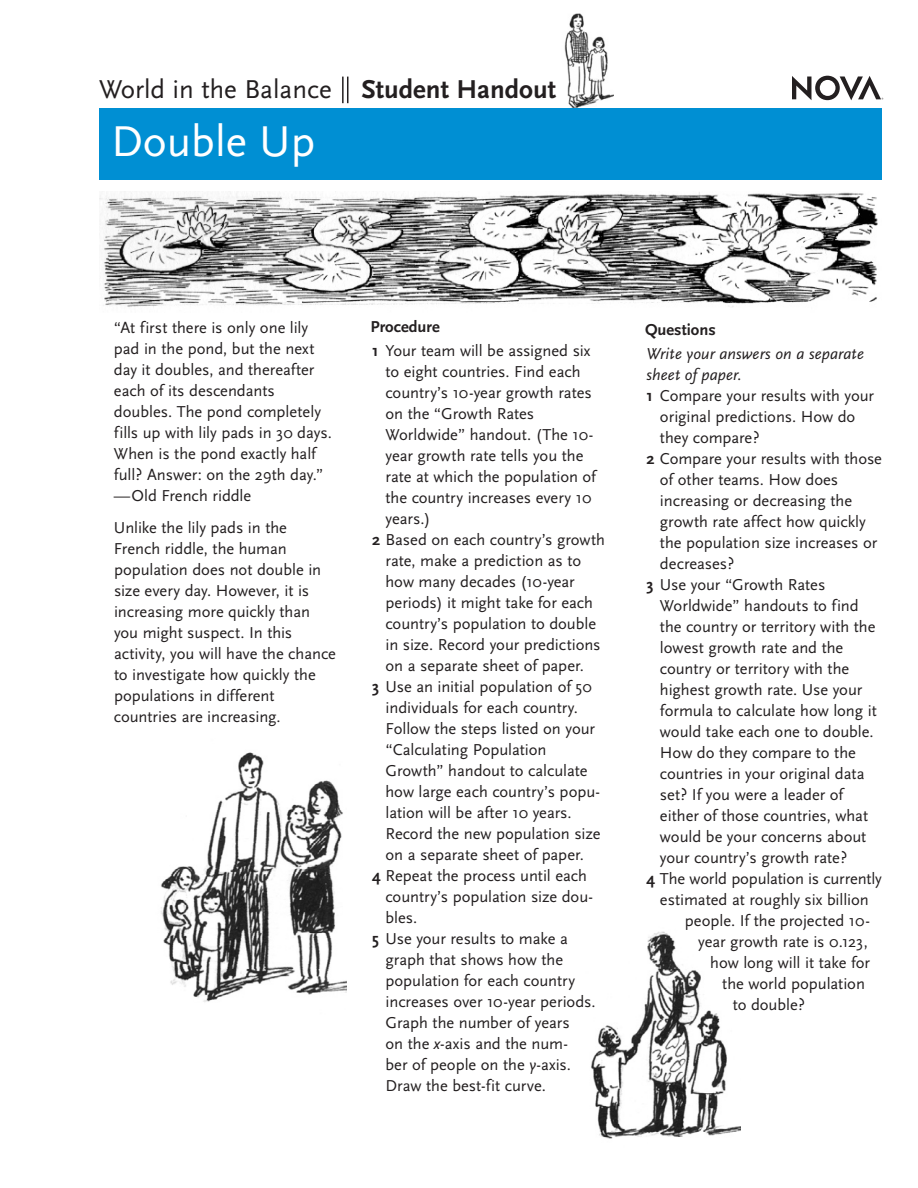
<style>
.page{position:relative;width:918px;height:1188px;background:#fff}
.page>*{position:absolute;margin:0;border:0;box-sizing:border-box;transform-origin:0 0}
.t1{font:45px "Scala Sans";color:#fff}
.t2{font:27px "Scala Sans";color:#231f20}
.t3{font:16.5px/21px "Scala Sans";letter-spacing:-.005em;color:#231f20}
.t4{font:italic 16.5px "Scala Sans";letter-spacing:.005em;color:#231f20}
.t5{font:700 16.5px "Scala Sans";color:#231f20}
.s1{font-weight:700}
.s2{font-style:italic}
</style>
<div class="page">
<svg style="left:792px;top:76px;width:91px;height:24px"></svg>
<img style="left:591px;top:931px;width:149px;height:208px">
<img style="left:564px;top:13px;width:50px;height:95px">
<div style="left:99px;top:108px;width:783px;height:71px;background:#008fd3"></div>
<img style="left:161px;top:752px;width:185px;height:250px">
<hr style="left:342px;top:77px;width:2px;height:26px;background:#231f20">
<svg style="left:347px;top:77px;width:1px;height:26px"></svg>
<img style="left:99px;top:191px;width:779px;height:116px">
<h2 class="t2" style="left:99px;top:75px;width:459px">World in the Balance <span class="s1">Student Handout</span></h2>
<h1 class="t1" style="left:111px;top:117px;width:206px">Double Up</h1>
<p class="t3" style="left:114px;top:318px;width:219px">“At first there is only one lily pad in the pond, but the next day it doubles, and thereafter each of its descendants doubles. The pond completely fills up with lily pads in 30 days.<br>When is the pond exactly half full? Answer: on the 29th day.” —Old French riddle</p>
<p class="t3" style="left:114px;top:517px;width:223px">Unlike the lily pads in the<br>French riddle, the human population does not double in size every day. However, it is increasing more quickly than you might suspect. In this activity, you will have the chance to investigate how quickly the populations in different countries are increasing.</p>
<p class="t3" style="left:370px;top:315px;width:222px;line-height:24px"><span class="s1">Procedure<br>1</span> Your team will be assigned six</p>
<p class="t3" style="left:385px;top:361px;width:197px">to eight countries. Find each</p>
<p class="t3" style="left:385px;top:382px;width:208px">country’s 10-year growth rates</p>
<p class="t3" style="left:385px;top:403px;width:150px">on the “Growth Rates</p>
<p class="t3" style="left:385px;top:424px;width:209px">Worldwide” handout. (The 10-</p>
<p class="t3" style="left:385px;top:445px;width:199px">year growth rate tells you the</p>
<p class="t3" style="left:385px;top:466px;width:212px">rate at which the population of</p>
<p class="t3" style="left:385px;top:487px;width:207px">the country increases every 10</p>
<p class="t3" style="left:385px;top:508px;width:46px">years.)</p>
<p class="t3" style="left:372px;top:529px;width:235px"><span class="s1">2</span> Based on each country’s growth</p>
<p class="t3" style="left:385px;top:550px;width:197px">rate, make a prediction as to</p>
<p class="t3" style="left:385px;top:571px;width:191px">how many decades (10-year</p>
<p class="t3" style="left:385px;top:592px;width:209px">periods) it might take for each</p>
<p class="t3" style="left:385px;top:613px;width:212px">country’s population to double</p>
<p class="t3" style="left:385px;top:634px;width:217px">in size. Record your predictions</p>
<p class="t3" style="left:385px;top:655px;width:200px">on a separate sheet of paper.</p>
<p class="t3" style="left:372px;top:676px;width:221px"><span class="s1">3</span> Use an initial population of 50</p>
<p class="t3" style="left:385px;top:697px;width:194px">individuals for each country.</p>
<p class="t3" style="left:385px;top:718px;width:211px">Follow the steps listed on your</p>
<p class="t3" style="left:385px;top:739px;width:163px">“Calculating Population</p>
<p class="t3" style="left:385px;top:760px;width:204px">Growth” handout to calculate</p>
<p class="t3" style="left:385px;top:781px;width:216px">how large each country’s popu-</p>
<p class="t3" style="left:385px;top:802px;width:188px">lation will be after 10 years.</p>
<p class="t3" style="left:385px;top:823px;width:217px">Record the new population size</p>
<p class="t3" style="left:385px;top:844px;width:200px">on a separate sheet of paper.</p>
<p class="t3" style="left:372px;top:865px;width:217px"><span class="s1">4</span> Repeat the process until each</p>
<p class="t3" style="left:385px;top:886px;width:209px">country’s population size dou-</p>
<p class="t3" style="left:386px;top:907px;width:33px">bles.</p>
<p class="t3" style="left:372px;top:928px;width:197px"><span class="s1">5</span> Use your results to make a</p>
<p class="t3" style="left:385px;top:949px;width:179px">graph that shows how the</p>
<p class="t3" style="left:386px;top:970px;width:191px">population for each country</p>
<p class="t3" style="left:386px;top:991px;width:212px">increases over 10-year periods.</p>
<p class="t3" style="left:386px;top:1012px;width:186px">Graph the number of years</p>
<p class="t3" style="left:386px;top:1033px;width:184px">on the <span class="s2">x</span>-axis and the num-</p>
<p class="t3" style="left:385px;top:1054px;width:187px">ber of people on the <span class="s2">y</span>-axis.</p>
<p class="t3" style="left:386px;top:1075px;width:162px">Draw the best-fit curve.</p>
<p class="t5" style="left:645px;top:321px;width:72px">Questions</p>
<p class="t4" style="left:646px;top:344px;width:219px">Write your answers on a separate</p>
<p class="t4" style="left:646px;top:365px;width:97px">sheet of paper.</p>
<p class="t3" style="left:646px;top:385px;width:229px"><span class="s1">1</span> Compare your results with your</p>
<p class="t3" style="left:660px;top:406px;width:197px">original predictions. How do</p>
<p class="t3" style="left:660px;top:427px;width:101px">they compare?</p>
<p class="t3" style="left:646px;top:448px;width:237px"><span class="s1">2</span> Compare your results with those</p>
<p class="t3" style="left:660px;top:469px;width:180px">of other teams. How does</p>
<p class="t3" style="left:660px;top:490px;width:194px">increasing or decreasing the</p>
<p class="t3" style="left:660px;top:511px;width:207px">growth rate affect how quickly</p>
<p class="t3" style="left:660px;top:532px;width:219px">the population size increases or</p>
<p class="t3" style="left:660px;top:553px;width:76px">decreases?</p>
<p class="t3" style="left:646px;top:574px;width:180px"><span class="s1">3</span> Use your “Growth Rates</p>
<p class="t3" style="left:660px;top:595px;width:200px">Worldwide” handouts to find</p>
<p class="t3" style="left:660px;top:616px;width:217px">the country or territory with the</p>
<p class="t3" style="left:660px;top:637px;width:185px">lowest growth rate and the</p>
<p class="t3" style="left:660px;top:658px;width:191px">country or territory with the</p>
<p class="t3" style="left:660px;top:679px;width:204px">highest growth rate. Use your</p>
<p class="t3" style="left:660px;top:700px;width:218px">formula to calculate how long it</p>
<p class="t3" style="left:660px;top:721px;width:215px">would take each one to double.</p>
<p class="t3" style="left:660px;top:742px;width:197px">How do they compare to the</p>
<p class="t3" style="left:660px;top:763px;width:206px">countries in your original data</p>
<p class="t3" style="left:660px;top:784px;width:185px">set? If you were a leader of</p>
<p class="t3" style="left:660px;top:805px;width:210px">either of those countries, what</p>
<p class="t3" style="left:660px;top:826px;width:208px">would be your concerns about</p>
<p class="t3" style="left:660px;top:847px;width:189px">your country’s growth rate?</p>
<p class="t3" style="left:646px;top:868px;width:237px"><span class="s1">4</span> The world population is currently</p>
<p class="t3" style="left:660px;top:889px;width:210px">estimated at roughly six billion</p>
<p class="t3" style="left:685px;top:910px;width:187px">people. If the projected 10-</p>
<p class="t3" style="left:698px;top:931px;width:171px">year growth rate is 0.123,</p>
<p class="t3" style="left:710px;top:952px;width:161px">how long will it take for</p>
<p class="t3" style="left:722px;top:973px;width:144px">the world population</p>
<p class="t3" style="left:733px;top:994px;width:74px">to double?</p>
</div>
